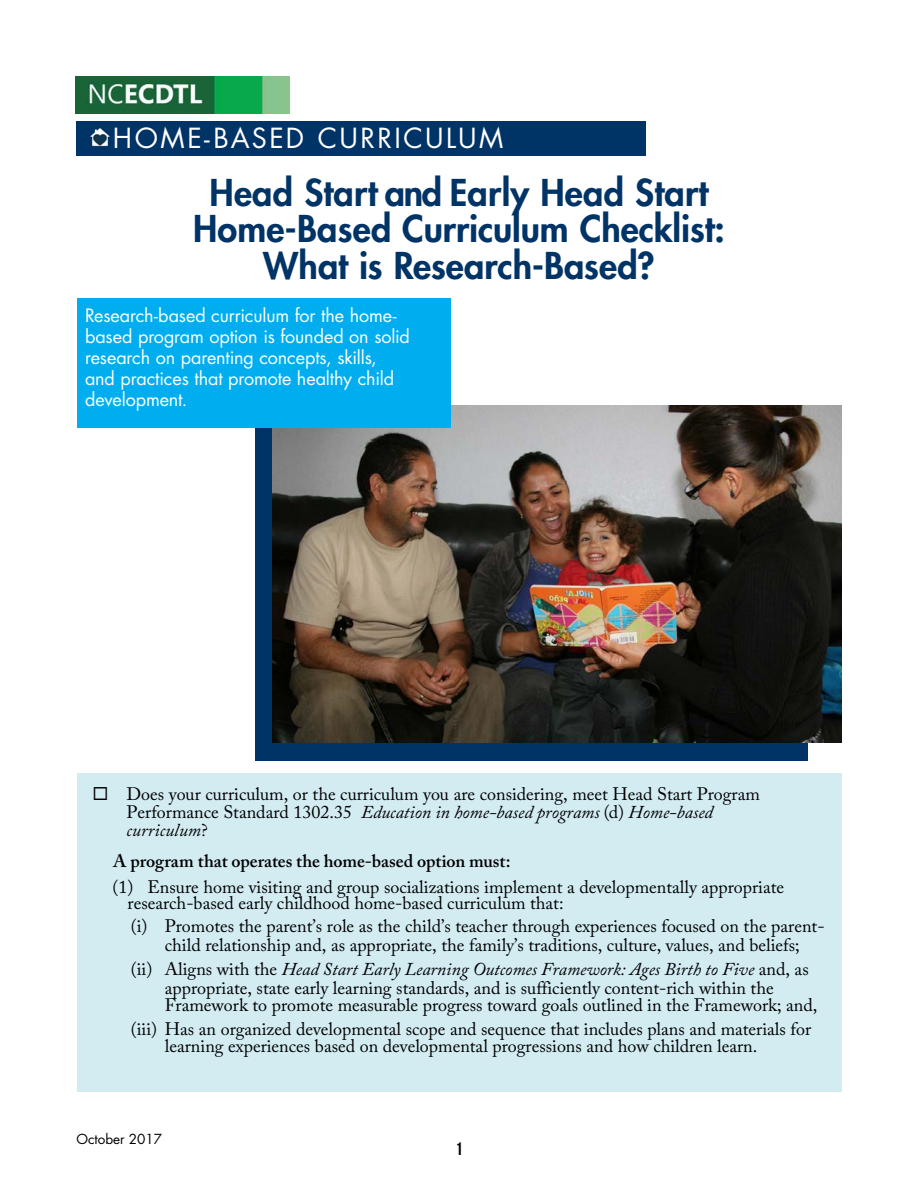
<style>
.page{position:relative;width:918px;height:1188px;background:#fff}
.page>*{position:absolute;margin:0;border:0;box-sizing:border-box;transform-origin:0 0}
.t1{font:800 36px/36.3px "Futura Std";color:#036;text-align:center}
.t2{font:27px "Futura Std";letter-spacing:.085em;color:#fff}
.t3{font:18px/18.1px "Adobe Caslon Pro";color:#000}
.t4{font:18px/21px "Futura Std";letter-spacing:-.005em;color:#fff}
.t5{font:600 18px "Adobe Caslon Pro";color:#000}
.t6{font:18px "Bebas Neue";color:#000}
.t7{font:13.5px "Futura Std";color:#000}
.s1{font-style:italic}
</style>
<div class="page">
<img style="left:76px;top:77px;width:213px;height:37px">
<div style="left:255px;top:424px;width:552px;height:337px;background:#036"></div>
<div style="left:77px;top:121px;width:569px;height:34px;background:#036"></div>
<img style="left:90px;top:128px;width:20px;height:19px">
<img style="left:272px;top:405px;width:569px;height:337px">
<div style="left:77px;top:298px;width:373px;height:130px;background:#00aeef"></div>
<div style="left:77px;top:773px;width:764px;height:318px;background:#d2ecf2"></div>
<p class="t2" style="left:113px;top:121px;width:392px">HOME-BASED CURRICULUM</p>
<h1 class="t1" style="left:193px;top:175px;width:533px">Head Start and Early Head Start<br>Home-Based Curriculum Checklist:<br>What is Research-Based?</h1>
<p class="t4" style="left:85px;top:305px;width:326px">Research-based curriculum for the home&shy;based program option is founded on solid research on parenting concepts, skills, and practices that promote healthy child development.</p>
<p class="t3" style="left:127px;top:785px;width:635px;text-indent:-34px">◻ Does your curriculum, or the curriculum you are considering, meet Head Start Program<br>Performance Standard 1302.35 <span class="s1">Education in home-based programs</span> (d) <span class="s1">Home-based curriculum</span>?</p>
<h2 class="t5" style="left:113px;top:850px;width:399px">A program that operates the home-based option must:</h2>
<p class="t3" style="left:128px;top:878px;width:658px;line-height:16.8px;text-indent:-15px">(1) Ensure home visiting and group socializations implement a developmentally appropriate research-based early childhood home-based curriculum that:</p>
<p class="t3" style="left:131px;top:916px;width:695px;line-height:19.5px;text-align:center">(i) Promotes the parent’s role as the child’s teacher through experiences focused on the parent&shy;child relationship and, as appropriate, the family’s traditions, culture, values, and beliefs;</p>
<p class="t3" style="left:131px;top:959px;width:679px;line-height:19.5px;text-align:center">(ii) Aligns with the <span class="s1">Head Start Early Learning Outcomes Framework: Ages Birth to Five</span> and, as appropriate, state early learning standards, and is sufficiently content-rich within the</p>
<p class="t3" style="left:165px;top:996px;width:654px">Framework to promote measurable progress toward goals outlined in the Framework; and,</p>
<p class="t3" style="left:165px;top:1020px;width:648px;line-height:16.8px;text-indent:-34px">(iii) Has an organized developmental scope and sequence that includes plans and materials for learning experiences based on developmental progressions and how children learn.</p>
<p class="t7" style="left:77px;top:1130px;width:87px">October 2017</p>
<p class="t6" style="left:455px;top:1139px;width:9px">1</p>
</div>
